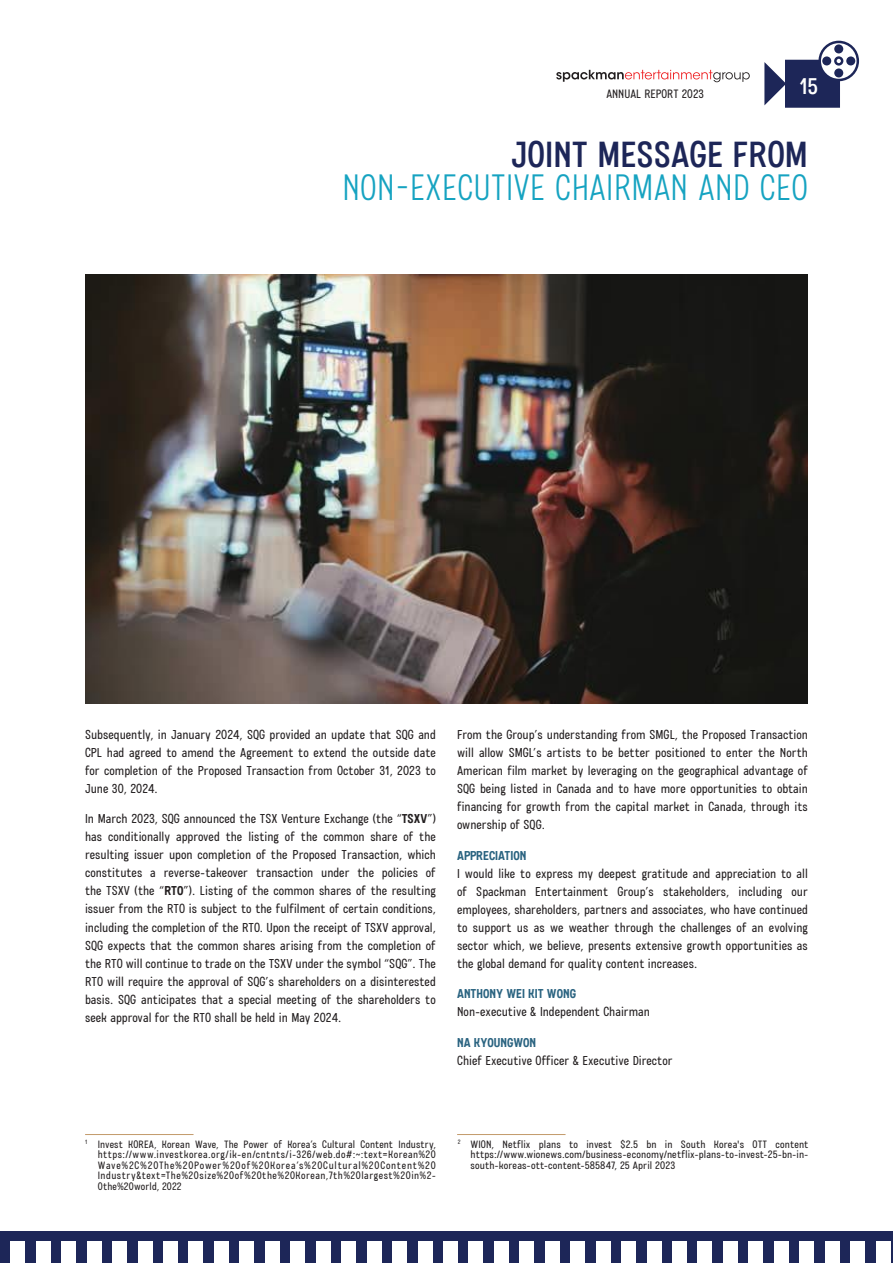
<style>
.page{position:relative;width:893px;height:1263px;background:#fff}
.page>*{position:absolute;margin:0;border:0;box-sizing:border-box;transform-origin:0 0}
.t1{font:300 36px "Playen Sans";color:#16a3c1}
.t2{font:500 36px "Playen Sans";color:#1d2658}
.t3{font:500 22.5px "Playen Sans";color:#fff}
.t4{font:12.75px/18px "Playen Sans";color:#231f20;text-align:justify}
.t5{font:700 12.75px "Playen Sans";color:#2b6481}
.t6{font:12px "Playen Sans";color:#231f20}
.t7{font:10.5px/10.5px "Playen Sans";letter-spacing:.01em;color:#231f20;text-align:justify}
.s1{font-weight:700}
</style>
<div class="page">
<img style="left:85px;top:275px;width:723px;height:428px">
<hr style="left:85px;top:1134px;width:109px;height:1px;background:#c39a6b">
<hr style="left:457px;top:1134px;width:109px;height:1px;background:#c39a6b">
<svg style="left:556px;top:70px;width:194px;height:12px"></svg>
<svg style="left:764px;top:41px;width:95px;height:67px"></svg>
<div style="left:834px;top:68px;width:9px;height:9px;background:#1d2658;border-radius:50%"></div>
<div style="left:822px;top:56px;width:9px;height:9px;background:#1d2658;border-radius:50%"></div>
<div style="left:834px;top:44px;width:9px;height:9px;background:#1d2658;border-radius:50%"></div>
<div style="left:846px;top:56px;width:9px;height:9px;background:#1d2658;border-radius:50%"></div>
<div style="left:0;top:1231px;width:893px;height:32px;background:#1d2658"></div>
<div style="left:468px;top:1241px;width:15px;height:22px;background:#fff"></div>
<div style="left:596px;top:1241px;width:14px;height:22px;background:#fff"></div>
<div style="left:61px;top:1241px;width:15px;height:22px;background:#fff"></div>
<div style="left:748px;top:1241px;width:15px;height:22px;background:#fff"></div>
<div style="left:214px;top:1241px;width:15px;height:22px;background:#fff"></div>
<div style="left:876px;top:1241px;width:14px;height:22px;background:#fff"></div>
<div style="left:316px;top:1241px;width:15px;height:22px;background:#fff"></div>
<div style="left:341px;top:1241px;width:15px;height:22px;background:#fff"></div>
<div style="left:443px;top:1241px;width:15px;height:22px;background:#fff"></div>
<div style="left:570px;top:1241px;width:15px;height:22px;background:#fff"></div>
<div style="left:36px;top:1241px;width:15px;height:22px;background:#fff"></div>
<div style="left:697px;top:1241px;width:15px;height:22px;background:#fff"></div>
<div style="left:163px;top:1241px;width:15px;height:22px;background:#fff"></div>
<div style="left:825px;top:1241px;width:14px;height:22px;background:#fff"></div>
<div style="left:290px;top:1241px;width:15px;height:22px;background:#fff"></div>
<div style="left:418px;top:1241px;width:14px;height:22px;background:#fff"></div>
<div style="left:545px;top:1241px;width:15px;height:22px;background:#fff"></div>
<div style="left:10px;top:1241px;width:15px;height:22px;background:#fff"></div>
<div style="left:672px;top:1241px;width:15px;height:22px;background:#fff"></div>
<div style="left:138px;top:1241px;width:14px;height:22px;background:#fff"></div>
<div style="left:799px;top:1241px;width:15px;height:22px;background:#fff"></div>
<div style="left:265px;top:1241px;width:15px;height:22px;background:#fff"></div>
<div style="left:392px;top:1241px;width:15px;height:22px;background:#fff"></div>
<div style="left:519px;top:1241px;width:15px;height:22px;background:#fff"></div>
<div style="left:647px;top:1241px;width:14px;height:22px;background:#fff"></div>
<div style="left:112px;top:1241px;width:15px;height:22px;background:#fff"></div>
<div style="left:774px;top:1241px;width:15px;height:22px;background:#fff"></div>
<div style="left:239px;top:1241px;width:15px;height:22px;background:#fff"></div>
<div style="left:367px;top:1241px;width:14px;height:22px;background:#fff"></div>
<div style="left:850px;top:1241px;width:15px;height:22px;background:#fff"></div>
<div style="left:494px;top:1241px;width:15px;height:22px;background:#fff"></div>
<div style="left:621px;top:1241px;width:15px;height:22px;background:#fff"></div>
<div style="left:87px;top:1241px;width:15px;height:22px;background:#fff"></div>
<div style="left:723px;top:1241px;width:15px;height:22px;background:#fff"></div>
<div style="left:189px;top:1241px;width:14px;height:22px;background:#fff"></div>
<p class="t6" style="left:606px;top:88px;width:99px">ANNUAL REPORT 2023</p>
<h2 class="t3" style="left:799px;top:74px;width:20px">15</h2>
<h1 class="t2" style="left:511px;top:135px;width:298px">JOINT MESSAGE FROM</h1>
<h1 class="t1" style="left:342px;top:168px;width:467px">NON-EXECUTIVE CHAIRMAN AND CEO</h1>
<p class="t4" style="left:85px;top:725px;width:352px">Subsequently, in January 2024, SQG provided an update that SQG and CPL had agreed to amend the Agreement to extend the outside date for completion of the Proposed Transaction from October 31, 2023 to June 30, 2024.</p>
<p class="t4" style="left:85px;top:810px;width:352px">In March 2023, SQG announced the TSX Venture Exchange (the “<span class="s1">TSXV</span>”) has conditionally approved the listing of the common share of the resulting issuer upon completion of the Proposed Transaction, which constitutes a reverse-takeover transaction under the policies of the TSXV (the “<span class="s1">RTO</span>”). Listing of the common shares of the resulting issuer from the RTO is subject to the fulfilment of certain conditions, including the completion of the RTO. Upon the receipt of TSXV approval, SQG expects that the common shares arising from the completion of the RTO will continue to trade on the TSXV under the symbol “SQG”. The RTO will require the approval of SQG’s shareholders on a disinterested basis. SQG anticipates that a special meeting of the shareholders to seek approval for the RTO shall be held in May 2024.</p>
<p class="t4" style="left:457px;top:725px;width:352px">From the Group’s understanding from SMGL, the Proposed Transaction will allow SMGL’s artists to be better positioned to enter the North American film market by leveraging on the geographical advantage of SQG being listed in Canada and to have more opportunities to obtain financing for growth from the capital market in Canada, through its ownership of SQG.</p>
<p class="t5" style="left:457px;top:848px;width:71px">APPRECIATION</p>
<p class="t4" style="left:457px;top:864px;width:352px">I would like to express my deepest gratitude and appreciation to all of Spackman Entertainment Group’s stakeholders, including our employees, shareholders, partners and associates, who have continued to support us as we weather through the challenges of an evolving sector which, we believe, presents extensive growth opportunities as the global demand for quality content increases.</p>
<p class="t5" style="left:457px;top:987px;width:120px">ANTHONY WEI KIT WONG</p>
<p class="t4" style="left:457px;top:1003px;width:194px">Non-executive &amp; Independent Chairman</p>
<p class="t5" style="left:457px;top:1036px;width:81px">NA KYOUNGWON</p>
<p class="t4" style="left:457px;top:1052px;width:217px">Chief Executive Officer &amp; Executive Director</p>
<p class="t7" style="left:98px;top:1139px;width:340px;text-indent:-13px"><sup>1</sup> Invest KOREA, Korean Wave, The Power of Korea’s Cultural Content Industry, https://www.investkorea.org/ik-en/cntnts/i-326/web.do#:~:text=Korean%20<br>Wave%2C%20The%20Power%20of%20Korea’s%20Cultural%20Content%20<br>Industry&amp;text=The%20size%20of%20the%20Korean,7th%20largest%20in%2- 0the%20world, 2022</p>
<p class="t7" style="left:470px;top:1139px;width:340px;text-indent:-13px"><sup>2</sup> WION, Netflix plans to invest $2.5 bn in South Korea's OTT content https://www.wionews.com/business-economy/netflix-plans-to-invest-25-bn-in&shy;south-koreas-ott-content-585847, 25 April 2023</p>
</div>
